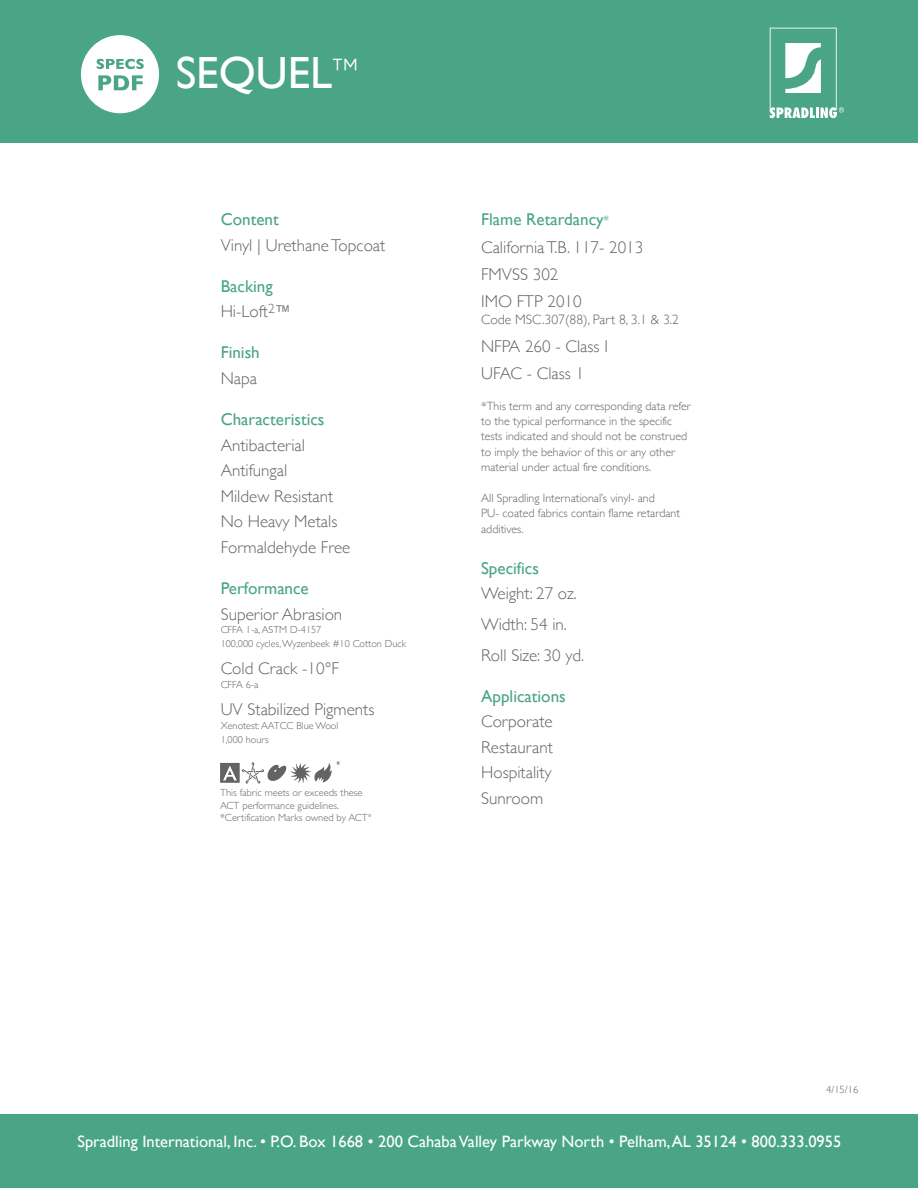
<style>
.page{position:relative;width:918px;height:1188px;background:#fff}
.page>*{position:absolute;margin:0;border:0;box-sizing:border-box;transform-origin:0 0}
.t1{font:45px "Gill Sans";color:#fff}
.t2{font:300 17.1px/25.7px "Gill Sans";color:#636366}
.t3{font:17.1px "Gill Sans";color:#4aa586}
.t4{font:16.5px "Gill Sans";color:#fff}
.t5{font:300 13.65px "Gill Sans";color:#636366}
.t6{font:300 12px/15.3px "Gill Sans";color:#636366}
.t7{font:300 10.5px "Gill Sans";color:#636366}
.t8{font:300 10.35px/12.5px "Gill Sans";color:#636366}
.t9{font:300 10.2px/13.6px "Gill Sans";color:#636366}
.t10{font:300 4.2px "Gill Sans";color:#636366}
.s1{font-family:"Gotham";font-weight:300;font-size:37.5px}
.s2{font-weight:400;color:#4aa586}
.s3{font-weight:400;font-size:12px;color:#4aa586}
</style>
<div class="page">
<svg style="left:220px;top:761px;width:120px;height:23px"></svg>
<div style="left:0;top:1115px;width:918px;height:73px;background:#4aa586"></div>
<div style="left:0;top:0;width:918px;height:143px;background:#4aa586"></div>
<svg style="left:770px;top:28px;width:74px;height:90px"></svg>
<svg style="left:81px;top:35px;width:78px;height:78px"></svg>
<h1 class="t1" style="left:176px;top:47px;width:184px">SEQUEL<span class="s1">™</span></h1>
<p class="t3" style="left:221px;top:209px;width:60px">Content</p>
<p class="t2" style="left:221px;top:232px;width:166px">Vinyl | Urethane Topcoat</p>
<p class="t2" style="left:221px;top:273px;width:72px"><span class="s2">Backing<br></span>Hi-Loft<sup>2</sup>™</p>
<p class="t3" style="left:221px;top:343px;width:41px">Finish</p>
<p class="t2" style="left:221px;top:365px;width:38px">Napa</p>
<p class="t3" style="left:221px;top:409px;width:105px">Characteristics</p>
<p class="t2" style="left:221px;top:431px;width:131px">Antibacterial<br>Antifungal<br>Mildew Resistant<br>No Heavy Metals<br>Formaldehyde Free</p>
<p class="t3" style="left:221px;top:578px;width:90px">Performance</p>
<p class="t2" style="left:221px;top:600px;width:123px">Superior Abrasion</p>
<p class="t9" style="left:221px;top:623px;width:187px">CFFA 1-a, ASTM D-4157<br>100,000 cycles, Wyzenbeek #10 Cotton Duck</p>
<p class="t2" style="left:221px;top:655px;width:120px">Cold Crack -10°F</p>
<p class="t9" style="left:221px;top:677px;width:39px">CFFA 6-a</p>
<p class="t2" style="left:221px;top:696px;width:155px">UV Stabilized Pigments</p>
<p class="t9" style="left:221px;top:718px;width:119px">Xenotest: AATCC Blue Wool<br>1,000 hours</p>
<p class="t8" style="left:220px;top:786px;width:149px">This fabric meets or exceeds these<br>ACT performance guidelines. *Certification Marks owned by ACT</p>
<p class="t10" style="left:368px;top:812px;width:5px">®</p>
<p class="t2" style="left:481px;top:205px;width:164px;line-height:27.3px"><span class="s2">Flame Retardancy</span><span class="s3">*<br></span>California T.B. 117- 2013<br>FMVSS 302<br>IMO FTP 2010</p>
<p class="t5" style="left:481px;top:309px;width:199px">Code MSC.307(88), Part 8, 3.1 &amp; 3.2</p>
<p class="t2" style="left:481px;top:332px;width:128px;line-height:27.3px">NFPA 260 - Class I<br>UFAC - Class 1</p>
<p class="t6" style="left:481px;top:398px;width:211px">*This term and any corresponding data refer to the typical performance in the specific tests indicated and should not be construed to imply the behavior of this or any other material under actual fire conditions.</p>
<p class="t6" style="left:481px;top:490px;width:200px">All Spradling International’s vinyl- and<br>PU- coated fabrics contain flame retardant additives.</p>
<p class="t3" style="left:481px;top:558px;width:59px">Specifics</p>
<p class="t2" style="left:481px;top:577px;width:105px;line-height:30.8px">Weight: 27 oz.<br>Width: 54 in.<br>Roll Size: 30 yd.</p>
<p class="t3" style="left:481px;top:686px;width:86px">Applications</p>
<p class="t2" style="left:481px;top:708px;width:73px;text-align:justify">Corporate Restaurant Hospitality Sunroom</p>
<p class="t7" style="left:826px;top:1082px;width:34px">4/15/16</p>
<p class="t4" style="left:77px;top:1132px;width:765px">Spradling International, Inc. • P.O. Box 1668 • 200 Cahaba Valley Parkway North • Pelham, AL 35124 • 800.333.0955</p>
</div>
